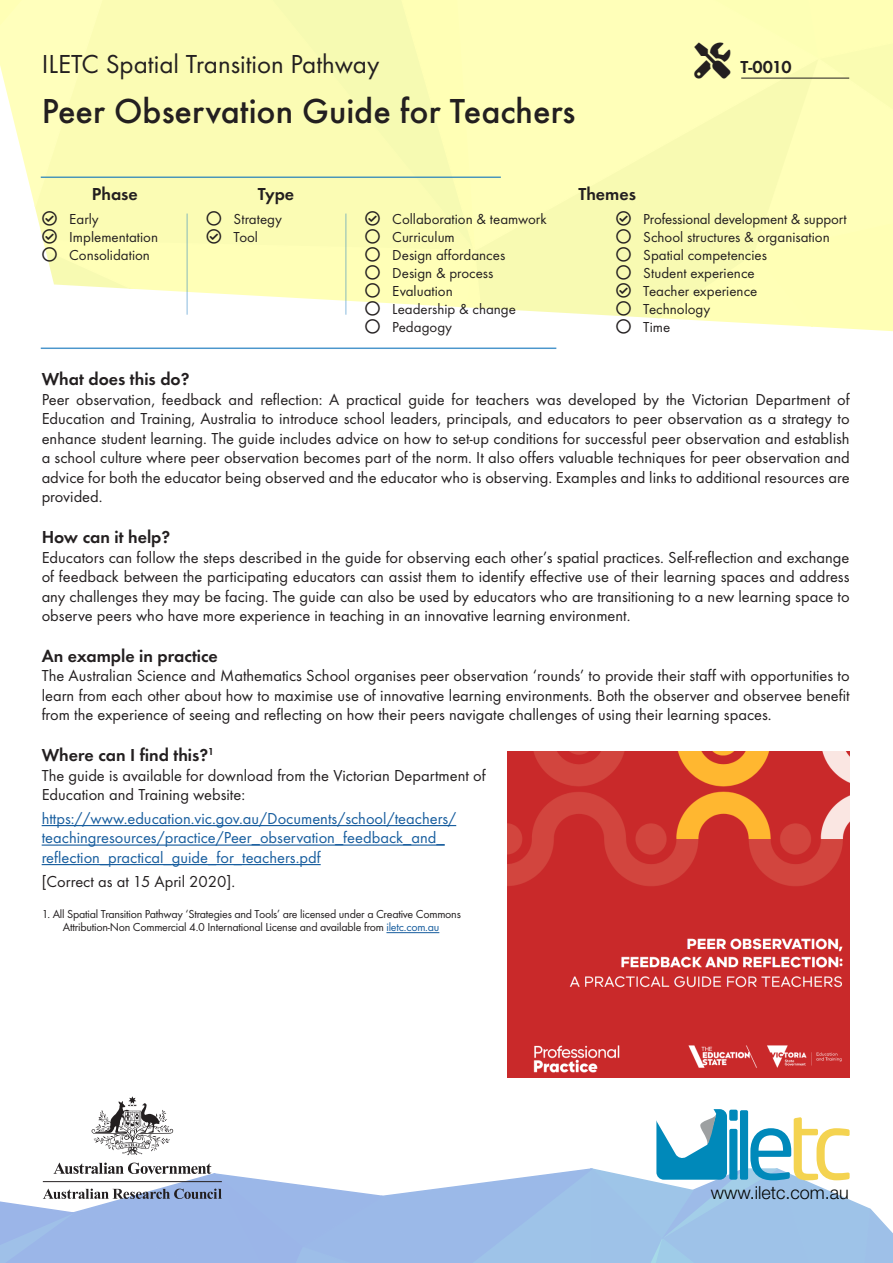
<style>
.page{position:relative;width:893px;height:1263px;background:#fff}
.page>*{position:absolute;margin:0;border:0;box-sizing:border-box;transform-origin:0 0}
.t1{font:500 36px "Futura TOT";color:#231f20}
.t2{font:27px "Futura TOT";color:#231f20}
.Heading_large_gap{font:600 18px "Futura TOT";color:#231f20}
.t3{font:300 18px "Helvetica Neue LT Pro";color:#040503}
.Heading{font:600 18px "Futura TOT";color:#231f20}
.Tool_text{font:600 18px "Futura TOT";color:#231f20}
.Bodytext{font:16.5px/19.5px "Futura TOT";color:#231f20;text-align:justify}
.Bodytext-2{font:16.5px/19.5px "Futura TOT";color:#175d9e}
.t4{font:15px "Futura TOT";color:#231f20}
.refs{font:12px/13.5px "Futura TOT";letter-spacing:-.02em;color:#231f20;text-align:center}
.s1{color:#175d9e}
</style>
<div class="page">
<hr style="left:41px;top:347px;width:515px;height:2px;background:#1074bc">
<svg style="left:0;top:1096px;width:893px;height:167px"></svg>
<hr style="left:42px;top:825px;width:414px;height:1px;background:#175d9e">
<hr style="left:42px;top:844px;width:403px;height:2px;background:#175d9e">
<hr style="left:42px;top:864px;width:279px;height:1px;background:#175d9e">
<hr style="left:386px;top:932px;width:53px;height:1px;background:#175d9e">
<img style="left:507px;top:751px;width:343px;height:326px">
<svg style="left:0;top:0;width:893px;height:332px;background:#fbfcbc"></svg>
<h2 class="t2" style="left:42px;top:48px;width:339px">ILETC Spatial Transition Pathway</h2>
<p class="t1" style="left:42px;top:90px;width:535px">Peer Observation Guide for Teachers</p>
<p class="Heading_large_gap" style="left:92px;top:183px;width:48px">Phase</p>
<p class="Heading_large_gap" style="left:258px;top:183px;width:38px">Type</p>
<p class="Heading_large_gap" style="left:578px;top:183px;width:59px">Themes</p>
<p class="Tool_text" style="left:740px;top:56px;width:53px">T-0010</p>
<p class="t4" style="left:69px;top:211px;width:31px">Early</p>
<p class="t4" style="left:69px;top:229px;width:90px">Implementation</p>
<p class="t4" style="left:69px;top:247px;width:82px">Consolidation</p>
<p class="t4" style="left:234px;top:211px;width:50px">Strategy</p>
<p class="t4" style="left:234px;top:229px;width:26px">Tool</p>
<p class="t4" style="left:392px;top:211px;width:156px">Collaboration &amp; teamwork</p>
<p class="t4" style="left:392px;top:229px;width:64px">Curriculum</p>
<p class="t4" style="left:392px;top:247px;width:114px">Design affordances</p>
<p class="t4" style="left:392px;top:265px;width:103px">Design &amp; process</p>
<p class="t4" style="left:392px;top:283px;width:62px">Evaluation</p>
<p class="t4" style="left:392px;top:301px;width:125px">Leadership &amp; change</p>
<p class="t4" style="left:392px;top:319px;width:61px">Pedagogy</p>
<p class="t4" style="left:643px;top:211px;width:205px">Professional development &amp; support</p>
<p class="t4" style="left:643px;top:229px;width:188px">School structures &amp; organisation</p>
<p class="t4" style="left:643px;top:247px;width:125px">Spatial competencies</p>
<p class="t4" style="left:643px;top:265px;width:113px">Student experience</p>
<p class="t4" style="left:643px;top:283px;width:116px">Teacher experience</p>
<p class="t4" style="left:643px;top:301px;width:69px">Technology</p>
<p class="t4" style="left:643px;top:319px;width:29px">Time</p>
<p class="Heading" style="left:42px;top:368px;width:149px">What does this do?</p>
<p class="Bodytext" style="left:42px;top:389px;width:809px">Peer observation, feedback and reflection: A practical guide for teachers was developed by the Victorian Department of Education and Training, Australia to introduce school leaders, principals, and educators to peer observation as a strategy to enhance student learning. The guide includes advice on how to set-up conditions for successful peer observation and establish a school culture where peer observation becomes part of the norm. It also offers valuable techniques for peer observation and advice for both the educator being observed and the educator who is observing. Examples and links to additional resources are provided.</p>
<p class="Heading_large_gap" style="left:42px;top:526px;width:130px">How can it help?</p>
<p class="Bodytext" style="left:42px;top:547px;width:809px">Educators can follow the steps described in the guide for observing each other’s spatial practices. Self-reflection and exchange of feedback between the participating educators can assist them to identify effective use of their learning spaces and address any challenges they may be facing. The guide can also be used by educators who are transitioning to a new learning space to observe peers who have more experience in teaching in an innovative learning environment.</p>
<p class="Heading_large_gap" style="left:42px;top:645px;width:178px">An example in practice</p>
<p class="Bodytext" style="left:42px;top:666px;width:809px">The Australian Science and Mathematics School organises peer observation ‘rounds’ to provide their staff with opportunities to learn from each other about how to maximise use of innovative learning environments. Both the observer and observee benefit from the experience of seeing and reflecting on how their peers navigate challenges of using their learning spaces.</p>
<p class="Heading_large_gap" style="left:42px;top:744px;width:174px">Where can I find this?<sup>1</sup></p>
<p class="Bodytext" style="left:42px;top:765px;width:446px">The guide is available for download from the Victorian Department of<br>Education and Training website:</p>
<p class="Bodytext-2" style="left:42px;top:808px;width:416px">https://www.education.vic.gov.au/Documents/school/teachers/ teachingresources/practice/Peer_observation_feedback_and_ reflection_practical_guide_for_teachers.pdf</p>
<p class="Bodytext" style="left:42px;top:871px;width:195px">[Correct as at 15 April 2020].</p>
<p class="refs" style="left:42px;top:907px;width:421px">1. All Spatial Transition Pathway ‘Strategies and Tools’ are licensed under a Creative Commons<br>Attribution-Non Commercial 4.0 International License and available from <span class="s1">iletc.com.au</span></p>
<p class="t3" style="left:711px;top:1181px;width:140px">www.iletc.com.au</p>
</div>
